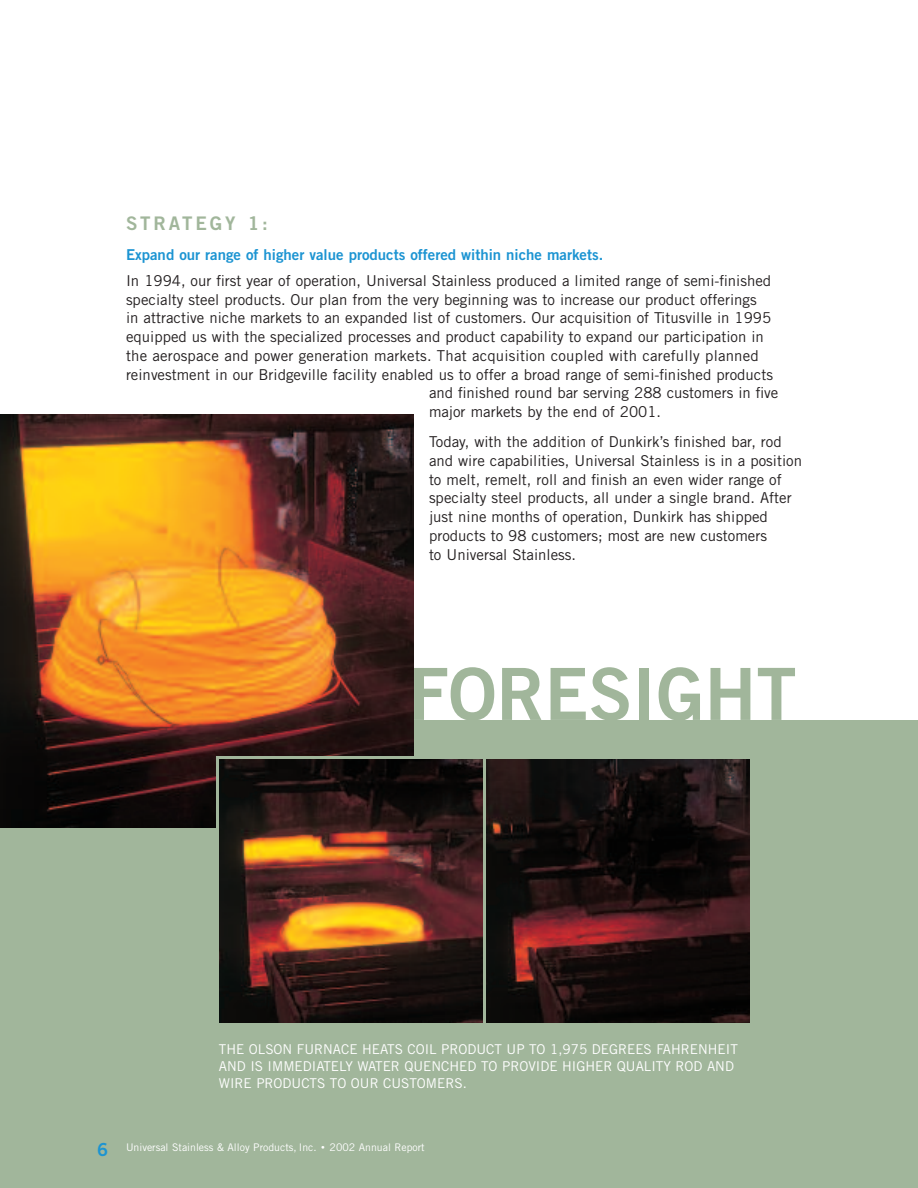
<style>
.page{position:relative;width:918px;height:1188px;background:#fff}
.page>*{position:absolute;margin:0;border:0;box-sizing:border-box;transform-origin:0 0}
.t1{font:72px "Trade Gothic Bold Two";color:#a1b69b}
.t2{font:18.75px "Trade Gothic Bold Two";letter-spacing:.155em;color:#a1b69b}
.t3{font:15px/18.8px "Trade Gothic";color:#231f20}
.t4{font:15px "Trade Gothic Bold Two";color:#1c94d2}
.t5{font:13.5px/17.2px "Trade Gothic";color:#fff}
.t6{font:10.5px "Trade Gothic";color:#fff}
.s1{font-family:"Trade Gothic Bold Two";font-size:18px;color:#1c94d2}
.s2{font-size:7.5px}
</style>
<div class="page">
<div style="left:0;top:720px;width:918px;height:468px;background:#a1b69b"></div>
<img style="left:0;top:414px;width:414px;height:414px">
<img style="left:220px;top:760px;width:262px;height:262px">
<div style="left:216px;top:756px;width:270px;height:270px;border:3px solid #a1b69b"></div>
<svg style="left:487px;top:760px;width:262px;height:262px;background:#211010"></svg>
<div style="left:483px;top:756px;width:270px;height:270px;border:3px solid #a1b69b"></div>
<p class="t2" style="left:126px;top:216px;width:143px">STRATEGY 1:</p>
<p class="t4" style="left:126px;top:249px;width:479px">Expand our range of higher value products offered within niche markets.</p>
<p class="t3" style="left:126px;top:272px;width:647px">In 1994, our first year of operation, Universal Stainless produced a limited range of semi-finished</p>
<p class="t3" style="left:126px;top:291px;width:632px">specialty steel products. Our plan from the very beginning was to increase our product offerings</p>
<p class="t3" style="left:126px;top:310px;width:647px">in attractive niche markets to an expanded list of customers. Our acquisition of Titusville in 1995</p>
<p class="t3" style="left:126px;top:329px;width:639px">equipped us with the specialized processes and product capability to expand our participation in</p>
<p class="t3" style="left:126px;top:347px;width:634px">the aerospace and power generation markets. That acquisition coupled with carefully planned</p>
<p class="t3" style="left:126px;top:366px;width:649px">reinvestment in our Bridgeville facility enabled us to offer a broad range of semi-finished products</p>
<p class="t3" style="left:429px;top:385px;width:351px">and finished round bar serving 288 customers in five</p>
<p class="t3" style="left:429px;top:404px;width:234px">major markets by the end of 2001.</p>
<p class="t3" style="left:429px;top:434px;width:375px">Today, with the addition of Dunkirk’s finished bar, rod and wire capabilities, Universal Stainless is in a position to melt, remelt, roll and finish an even wider range of specialty steel products, all under a single brand. After just nine months of operation, Dunkirk has shipped products to 98 customers; most are new customers<br>to Universal Stainless.</p>
<h1 class="t1" style="left:408px;top:668px;width:390px">FORESIGHT</h1>
<p class="t5" style="left:219px;top:1042px;width:521px">THE OLSON FURNACE HEATS COIL PRODUCT UP TO 1,975 DEGREES FAHRENHEIT<br>AND IS IMMEDIATELY WATER QUENCHED TO PROVIDE HIGHER QUALITY ROD AND<br>WIRE PRODUCTS TO OUR CUSTOMERS.</p>
<p class="t6" style="left:97px;top:1143px;width:329px"><span class="s1">6</span> Universal Stainless &amp; Alloy Products, Inc. <span class="s2">•</span> 2002 Annual Report</p>
</div>
